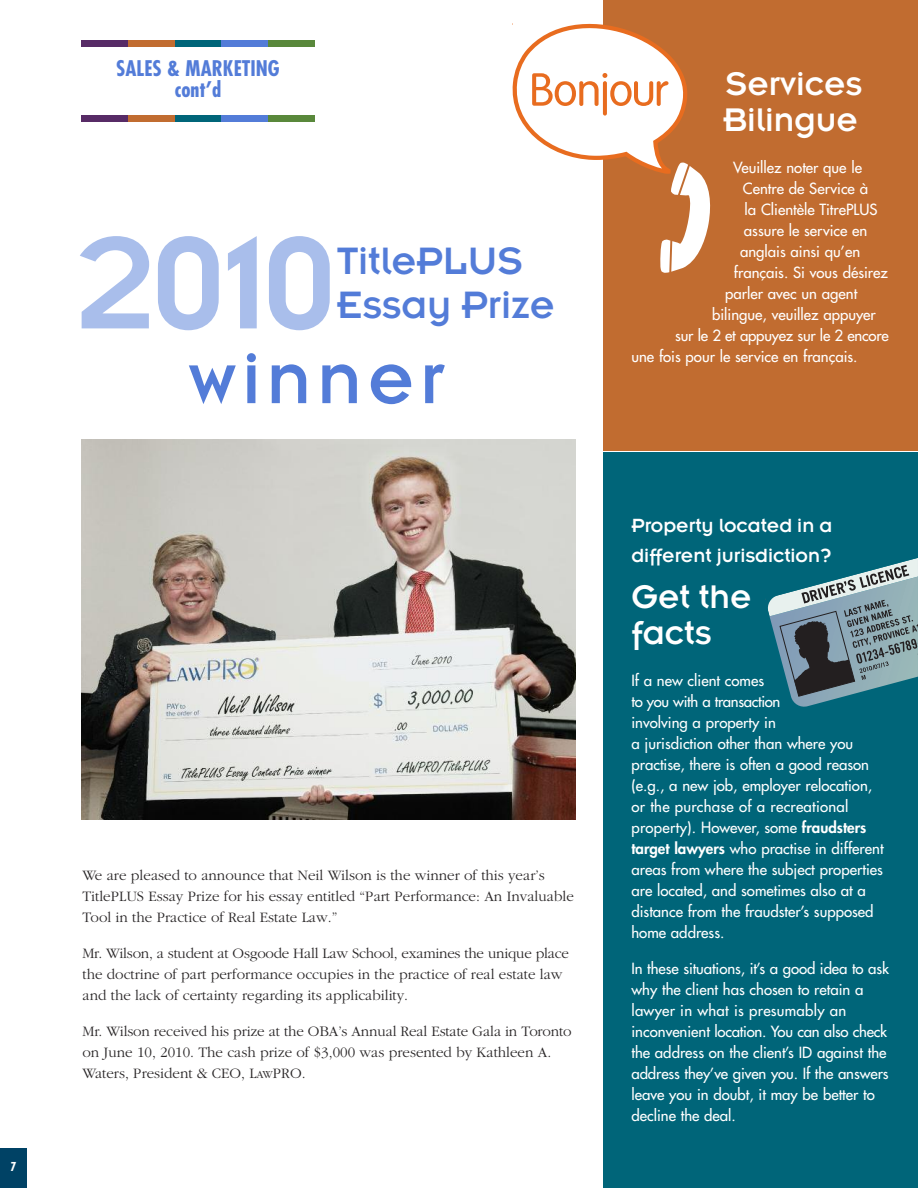
<style>
.page{position:relative;width:918px;height:1188px;background:#fff}
.page>*{position:absolute;margin:0;border:0;box-sizing:border-box;transform-origin:0 0}
.t1{font:144px "Insignia";color:#a9beeb}
.t2{font:78px "Insignia";letter-spacing:.075em;color:#537cd8}
.t3{font:42px/43.5px "Insignia";color:#537cd8}
.t4{font:36px/36px "Insignia";color:#fff}
.t5{font:21px/30px "Insignia";color:#fff}
.t6{font:700 condensed 21px/21px "Futura";color:#537cd8;text-align:center}
.t7{font:15px/21px "Futura";color:#fff}
.t8{font:300 15px/21px "Garamond";color:#282526}
.t9{font:700 condensed 12px "Futura";color:#fff}
.s1{font-size:11.25px}
.s2{font-weight:800}
</style>
<div class="page">
<img style="left:81px;top:440px;width:495px;height:379px">
<div style="left:0;top:1148px;width:27px;height:40px;background:#004265"></div>
<div style="left:81px;top:40px;width:47px;height:7px;background:#572b66"></div>
<div style="left:128px;top:40px;width:47px;height:7px;background:#c16c30"></div>
<div style="left:175px;top:40px;width:47px;height:7px;background:#006579"></div>
<div style="left:222px;top:40px;width:46px;height:7px;background:#537cd8"></div>
<div style="left:268px;top:40px;width:47px;height:7px;background:#59883b"></div>
<div style="left:81px;top:115px;width:47px;height:7px;background:#572b66"></div>
<div style="left:128px;top:115px;width:47px;height:7px;background:#c16c30"></div>
<div style="left:175px;top:115px;width:47px;height:7px;background:#006579"></div>
<div style="left:222px;top:115px;width:46px;height:7px;background:#537cd8"></div>
<div style="left:268px;top:115px;width:47px;height:7px;background:#59883b"></div>
<div style="left:603px;top:0;width:315px;height:451px;background:#c16c30"></div>
<svg style="left:513px;top:24px;width:197px;height:249px"></svg>
<div style="left:603px;top:452px;width:315px;height:736px;background:#006579"></div>
<svg style="left:765px;top:558px;width:153px;height:149px"></svg>
<p class="t9" style="left:11px;top:1162px;width:7px">7</p>
<h3 class="t6" style="left:116px;top:60px;width:165px">SALES &amp; MARKETING cont’d</h3>
<h1 class="t1" style="left:76px;top:238px;width:264px">2010</h1>
<h2 class="t2" style="left:188px;top:354px;width:258px">winner</h2>
<h3 class="t3" style="left:337px;top:244px;width:219px">TitlePLUS<br>Essay Prize</h3>
<p class="t8" style="left:82px;top:864px;width:493px">We are pleased to announce that Neil Wilson is the winner of this year’s<br>TitlePLUS Essay Prize for his essay entitled “Part Performance: An Invaluable<br>Tool in the Practice of Real Estate Law.”</p>
<p class="t8" style="left:82px;top:942px;width:488px">Mr. Wilson, a student at Osgoode Hall Law School, examines the unique place the doctrine of part performance occupies in the practice of real estate law and the lack of certainty regarding its applicability.</p>
<p class="t8" style="left:82px;top:1020px;width:491px">Mr. Wilson received his prize at the OBA’s Annual Real Estate Gala in Toronto on June 10, 2010. The cash prize of $3,000 was presented by Kathleen A.<br>Waters, President &amp; CEO, L<span class="s1">AW</span>PRO.</p>
<h3 class="t4" style="left:723px;top:69px;width:140px">Services<br>Bilingue</h3>
<p class="t7" style="left:733px;top:158px;width:131px">Veuillez noter que le</p>
<p class="t7" style="left:743px;top:179px;width:127px">Centre de Service à</p>
<p class="t7" style="left:745px;top:200px;width:134px">la Clientèle TitrePLUS</p>
<p class="t7" style="left:744px;top:221px;width:125px">assure le service en</p>
<p class="t7" style="left:740px;top:242px;width:122px">anglais ainsi qu’en</p>
<p class="t7" style="left:734px;top:263px;width:156px">français. Si vous désirez</p>
<p class="t7" style="left:725px;top:284px;width:134px">parler avec un agent</p>
<p class="t7" style="left:712px;top:305px;width:165px">bilingue, veuillez appuyer</p>
<p class="t7" style="left:675px;top:326px;width:215px">sur le 2 et appuyez sur le 2 encore</p>
<p class="t7" style="left:631px;top:347px;width:228px">une fois pour le service en français.</p>
<h3 class="t5" style="left:631px;top:512px;width:202px">Property located in a different jurisdiction?</h3>
<h3 class="t4" style="left:631px;top:582px;width:122px">Get the facts</h3>
<p class="t7" style="left:631px;top:671px;width:254px">If a new client comes<br>to you with a transaction<br>involving a property in<br>a jurisdiction other than where you practise, there is often a good reason (e.g., a new job, employer relocation, or the purchase of a recreational property). However, some <span class="s2">fraudsters target lawyers</span> who practise in different areas from where the subject properties are located, and sometimes also at a distance from the fraudster’s supposed home address.</p>
<p class="t7" style="left:631px;top:959px;width:259px">In these situations, it’s a good idea to ask why the client has chosen to retain a lawyer in what is presumably an inconvenient location. You can also check the address on the client’s ID against the address they’ve given you. If the answers leave you in doubt, it may be better to decline the deal.</p>
</div>
